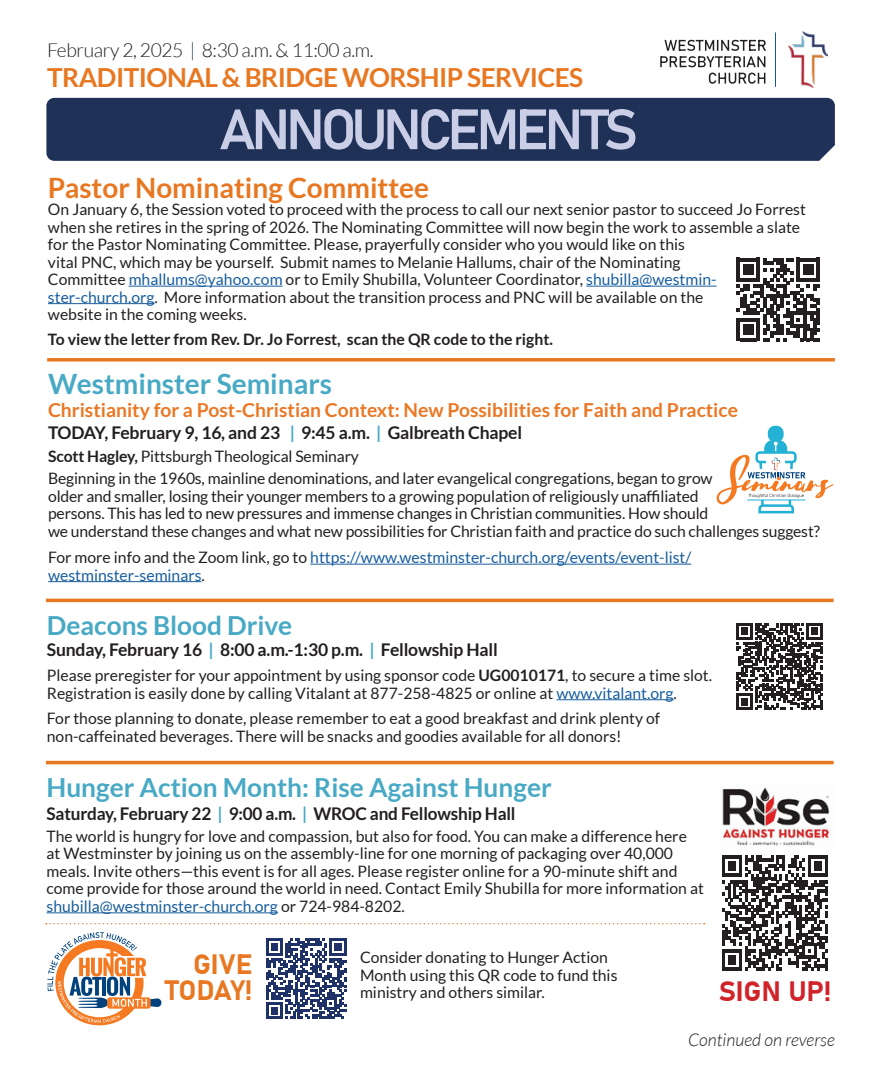
<style>
.page{position:relative;width:882px;height:1071px;background:#fff}
.page>*{position:absolute;margin:0;border:0;box-sizing:border-box;transform-origin:0 0}
.t1{font:56px "Bahnschrift";letter-spacing:-.08em;color:#cacee6}
.t2{font:700 28px "Lato";color:#e87722}
.t3{font:700 28px "Lato";color:#48a9c5}
.t4{font:28px/26.2px "Bahnschrift";letter-spacing:-.01em;color:#e87722;text-align:right}
.t5{font:28px "Bahnschrift";letter-spacing:-.01em;color:#d1232a}
.t6{font:700 26.25px "Lato";color:#48a9c5}
.t7{font:700 26.25px "Lato";letter-spacing:-.02em;color:#e87722}
.t8{font:700 19.25px "Lato";color:#ea7724}
.t9{font:300 19.25px "Lato";letter-spacing:-.02em;color:#231f20}
.t10{font:700 17.5px "Lato";letter-spacing:-.01em;color:#231f20}
.t11{font:italic 300 17.5px "Lato";color:#231f20}
.t12{font:15.75px/17.5px "Lato";color:#231f20}
.t13{font:15.75px/17.5px "Lato";color:#175d9e}
.t14{font:700 15.75px "Lato";color:#231f20}
.s1{color:#203158}
.s2{color:#175d9e}
.s3{color:#48a9c5}
.s4{font-weight:700}
.s5{color:#231f20}
</style>
<div class="page">
<div style="left:46px;top:98px;width:789px;height:63px;background:#203158"></div>
<img style="left:789px;top:32px;width:39px;height:56px">
<hr style="left:775px;top:32px;width:1px;height:55px;background:#0d5f88">
<svg style="left:709px;top:73px;width:56px;height:11px"></svg>
<svg style="left:660px;top:40px;width:106px;height:27px"></svg>
<svg style="left:47px;top:358px;width:788px;height:4px;background:#ea873d"></svg>
<hr style="left:46px;top:599px;width:788px;height:3px;background:#e87722">
<hr style="left:46px;top:761px;width:788px;height:3px;background:#e87722">
<hr style="left:129px;top:286px;width:154px;height:1px;background:#175d9e">
<hr style="left:586px;top:286px;width:131px;height:1px;background:#175d9e">
<hr style="left:48px;top:303px;width:107px;height:1px;background:#175d9e">
<svg style="left:737px;top:258px;width:83px;height:83px"></svg>
<svg style="left:717px;top:426px;width:116px;height:87px"></svg>
<hr style="left:748px;top:500px;width:57px;height:1px;background:#23b2d3">
<hr style="left:310px;top:564px;width:381px;height:1px;background:#175d9e">
<hr style="left:48px;top:581px;width:154px;height:1px;background:#175d9e">
<hr style="left:556px;top:699px;width:118px;height:1px;background:#175d9e">
<svg style="left:736px;top:623px;width:87px;height:87px"></svg>
<hr style="left:47px;top:912px;width:231px;height:1px;background:#175d9e">
<svg style="left:46px;top:923px;width:659px;height:1px"></svg>
<img style="left:721px;top:787px;width:109px;height:59px">
<svg style="left:722px;top:855px;width:106px;height:116px"></svg>
<svg style="left:266px;top:938px;width:81px;height:81px"></svg>
<svg style="left:47px;top:932px;width:114px;height:93px"></svg>
<p class="t9" style="left:47px;top:40px;width:328px">February 2, 2025 <span class="s1">|</span> 8:30 a.m. &amp; 11:00 a.m.</p>
<p class="t7" style="left:47px;top:63px;width:538px">TRADITIONAL &amp; BRIDGE WORSHIP SERVICES</p>
<p class="t1" style="left:219px;top:87px;width:420px">ANNOUNCEMENTS</p>
<p class="t2" style="left:48px;top:171px;width:383px">Pastor Nominating Committee</p>
<p class="t12" style="left:48px;top:200px;width:760px">On January 6, the Session voted to proceed with the process to call our next senior pastor to succeed Jo Forrest when she retires in the spring of 2026. The Nominating Committee will now begin the work to assemble a slate for the Pastor Nominating Committee. Please, prayerfully consider who you would like on this<br>vital PNC, which may be yourself. Submit names to Melanie Hallums, chair of the Nominating<br>Committee <span class="s2">mhallums@yahoo.com</span> or to Emily Shubilla, Volunteer Coordinator, <span class="s2">shubilla@westmin&shy;ster-church.org</span>. More information about the transition process and PNC will be available on the<br>website in the coming weeks.</p>
<p class="t14" style="left:48px;top:331px;width:507px">To view the letter from Rev. Dr. Jo Forrest, scan the QR code to the right.</p>
<p class="t3" style="left:48px;top:368px;width:286px">Westminster Seminars</p>
<p class="t8" style="left:48px;top:399px;width:691px">Christianity for a Post-Christian Context: New Possibilities for Faith and Practice</p>
<p class="t10" style="left:48px;top:423px;width:476px">TODAY, February 9, 16, and 23 <span class="s3">|</span> 9:45 a.m. <span class="s3">|</span> Galbreath Chapel</p>
<p class="t12" style="left:48px;top:447px;width:312px"><span class="s4">Scott Hagley,</span> Pittsburgh Theological Seminary</p>
<p class="t12" style="left:48px;top:470px;width:773px">Beginning in the 1960s, mainline denominations, and later evangelical congregations, began to grow<br>older and smaller, losing their younger members to a growing population of religiously unaffiliated<br>persons. This has led to new pressures and immense changes in Christian communities. How should<br>we understand these changes and what new possibilities for Christian faith and practice do such challenges suggest?</p>
<p class="t13" style="left:48px;top:548px;width:645px"><span class="s5">For more info and the Zoom link, go to</span> https://www.westminster-church.org/events/event-list/ westminster-seminars<span class="s5">.</span></p>
<p class="t6" style="left:47px;top:611px;width:247px">Deacons Blood Drive</p>
<p class="t10" style="left:47px;top:640px;width:452px">Sunday, February 16 <span class="s3">|</span> 8:00 a.m.-1:30 p.m. <span class="s3">|</span> Fellowship Hall</p>
<p class="t12" style="left:47px;top:667px;width:667px">Please preregister for your appointment by using sponsor code <span class="s4">UG0010171</span>, to secure a time slot.<br>Registration is easily done by calling Vitalant at 877-258-4825 or online at <span class="s2">www.vitalant.org</span>.</p>
<p class="t12" style="left:47px;top:709px;width:615px">For those planning to donate, please remember to eat a good breakfast and drink plenty of non-caffeinated beverages. There will be snacks and goodies available for all donors!</p>
<p class="t6" style="left:47px;top:773px;width:507px">Hunger Action Month: Rise Against Hunger</p>
<p class="t10" style="left:47px;top:803px;width:471px">Saturday, February 22 <span class="s3">|</span> 9:00 a.m. <span class="s3">|</span> WROC and Fellowship Hall</p>
<p class="t12" style="left:47px;top:827px;width:659px">The world is hungry for love and compassion, but also for food. You can make a difference here at Westminster by joining us on the assembly-line for one morning of packaging over 40,000 meals. Invite others—this event is for all ages. Please register online for a 90-minute shift and come provide for those around the world in need. Contact Emily Shubilla for more information at <span class="s2">shubilla@westminster-church.org</span> or 724-984-8202.</p>
<p class="t4" style="left:165px;top:949px;width:89px">GIVE<br>TODAY!</p>
<p class="t12" style="left:360px;top:949px;width:259px">Consider donating to Hunger Action<br>Month using this QR code to fund this ministry and others similar.</p>
<p class="t5" style="left:719px;top:970px;width:114px">SIGN UP!</p>
<p class="t11" style="left:688px;top:1031px;width:148px">Continued on reverse</p>
</div>
